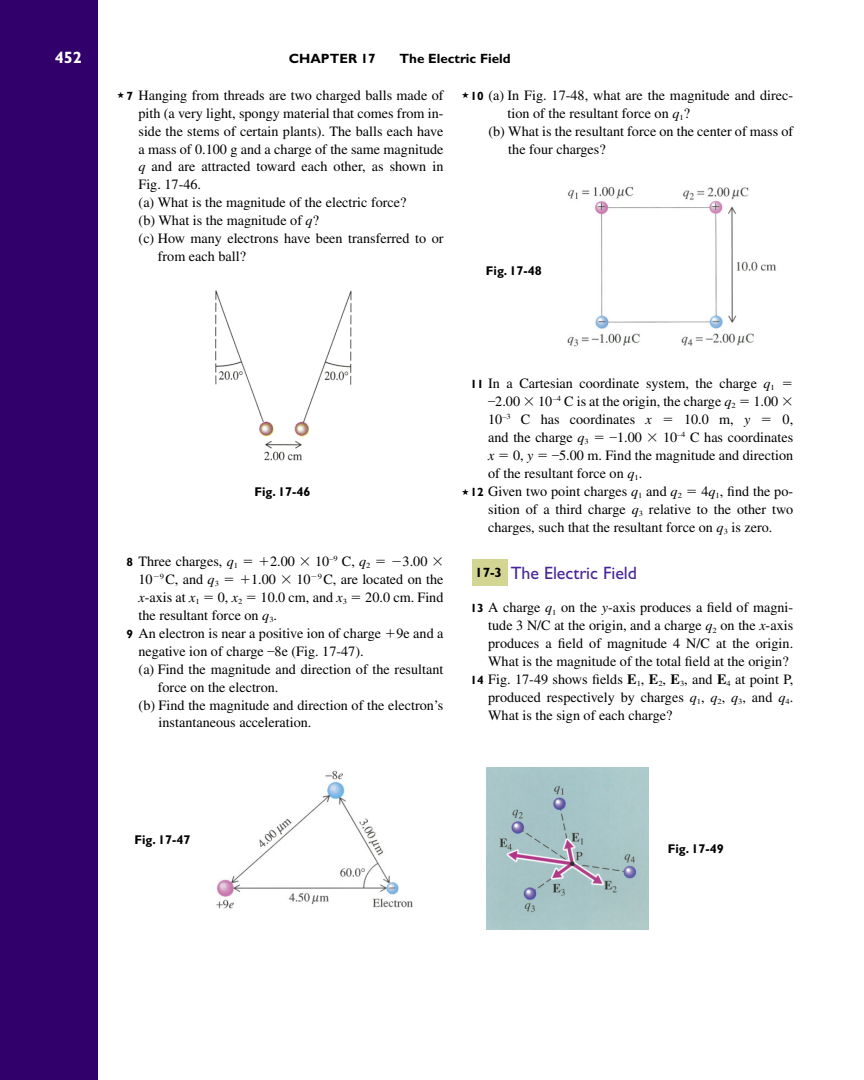
<style>
.page{position:relative;width:864px;height:1080px;background:#fff}
.page>*{position:absolute;margin:0;border:0;box-sizing:border-box;transform-origin:0 0}
.t1{font:18px "Gill Sans Std";color:#482498}
.t2{font:700 16.5px "Gill Sans Std";color:#fff}
.t3{font:14.25px/18px "Times";color:#000}
.t4{font:italic 14.25px "Times";color:#000}
.t5{font:700 13.5px "Gill Sans Std";color:#000}
.t6{font:700 12.75px "Gill Sans Std";color:#000}
.s1{font-family:"Gill Sans Std";font-weight:700;font-size:12px}
.s2{font-style:italic}
.s3{font-weight:700}
</style>
<div class="page">
<div style="left:0;top:0;width:98px;height:1080px;background:#31006a"></div>
<div style="left:472px;top:559px;width:35px;height:26px;background:#d3d693"></div>
<img style="left:216px;top:770px;width:197px;height:139px">
<img style="left:487px;top:767px;width:162px;height:163px">
<img style="left:567px;top:186px;width:209px;height:161px">
<img style="left:215px;top:290px;width:137px;height:171px">
<p class="t2" style="left:55px;top:52px;width:29px">452</p>
<p class="t5" style="left:289px;top:53px;width:88px">CHAPTER 17</p>
<p class="t5" style="left:400px;top:53px;width:113px">The Electric Field</p>
<p class="t3" style="left:127px;top:87px;width:318px"><span class="s1">7</span> Hanging from threads are two charged balls made of</p>
<p class="t3" style="left:138px;top:105px;width:307px">pith (a very light, spongy material that comes from in-</p>
<p class="t3" style="left:138px;top:123px;width:307px">side the stems of certain plants). The balls each have</p>
<p class="t3" style="left:138px;top:141px;width:307px">a mass of 0.100 g and a charge of the same magnitude</p>
<p class="t3" style="left:138px;top:159px;width:307px"><span class="s2">q</span> and are attracted toward each other, as shown in</p>
<p class="t3" style="left:138px;top:177px;width:64px">Fig. 17-46.</p>
<p class="t3" style="left:139px;top:195px;width:269px">(a) What is the magnitude of the electric force?</p>
<p class="t3" style="left:139px;top:213px;width:182px">(b) What is the magnitude of <span class="s2">q</span>?</p>
<p class="t3" style="left:139px;top:231px;width:306px">(c) How many electrons have been transferred to or</p>
<p class="t3" style="left:158px;top:249px;width:90px">from each ball?</p>
<p class="t3" style="left:470px;top:87px;width:324px"><span class="s1">10</span> (a) In Fig. 17-48, what are the magnitude and direc-</p>
<p class="t3" style="left:508px;top:105px;width:184px">tion of the resultant force on <span class="s2">q</span><sub>1</sub>?</p>
<p class="t3" style="left:488px;top:123px;width:306px">(b) What is the resultant force on the center of mass of</p>
<p class="t3" style="left:508px;top:141px;width:99px">the four charges?</p>
<p class="t6" style="left:486px;top:266px;width:57px">Fig. 17-48</p>
<p class="t6" style="left:254px;top:487px;width:57px">Fig. 17-46</p>
<p class="t3" style="left:127px;top:554px;width:113px"><span class="s1">8</span> Three charges, <span class="s2">q</span><sub>1</sub></p>
<p class="t3" style="left:270px;top:554px;width:102px">2.00 ✓ 10 <sup>9</sup> C, <span class="s2">q</span><sub>2</sub></p>
<p class="t3" style="left:403px;top:554px;width:42px">3.00 ✓</p>
<p class="t3" style="left:138px;top:572px;width:82px">10 <sup>9</sup> C, and <span class="s2">q</span><sub>3</sub></p>
<p class="t3" style="left:251px;top:572px;width:194px">1.00 ✓ 10 <sup>9</sup> C, are located on the</p>
<p class="t3" style="left:138px;top:590px;width:63px"><span class="s2">x</span>-axis at <span class="s2">x</span><sub>1</sub></p>
<p class="t3" style="left:218px;top:590px;width:26px">0, <span class="s2">x</span><sub>2</sub></p>
<p class="t3" style="left:261px;top:590px;width:88px">10.0 cm, and <span class="s2">x</span><sub>3</sub></p>
<p class="t3" style="left:365px;top:590px;width:80px">20.0 cm. Find</p>
<p class="t3" style="left:138px;top:608px;width:140px">the resultant force on <span class="s2">q</span><sub>3</sub>.</p>
<p class="t3" style="left:127px;top:625px;width:318px"><span class="s1">9</span> An electron is near a positive ion of charge 9e and a</p>
<p class="t3" style="left:138px;top:643px;width:227px">negative ion of charge 8e (Fig. 17-47).</p>
<p class="t3" style="left:139px;top:661px;width:306px">(a) Find the magnitude and direction of the resultant</p>
<p class="t3" style="left:158px;top:679px;width:122px">force on the electron.</p>
<p class="t3" style="left:139px;top:697px;width:306px">(b) Find the magnitude and direction of the electron’s</p>
<p class="t3" style="left:159px;top:715px;width:154px">instantaneous acceleration.</p>
<p class="t3" style="left:495px;top:376px;width:281px;text-indent:-25px"><span class="s1">11</span> In a Cartesian coordinate system, the charge <span class="s2">q</span><sub>1<br></sub>2.00 ✓ 10 <sup>4</sup> C is at the origin, the charge <span class="s2">q</span><sub>2</sub></p>
<p class="t3" style="left:754px;top:394px;width:41px">1.00 ✓</p>
<p class="t3" style="left:488px;top:412px;width:165px">10 <sup>3</sup> C has coordinates <span class="s2">x</span></p>
<p class="t3" style="left:684px;top:412px;width:68px">10.0 m, <span class="s2">y</span></p>
<p class="t3" style="left:783px;top:412px;width:12px">0,</p>
<p class="t3" style="left:488px;top:430px;width:102px">and the charge <span class="s2">q</span><sub>3</sub></p>
<p class="t3" style="left:617px;top:430px;width:178px">1.00 ✓ 10 <sup>4</sup> C has coordinates</p>
<p class="t4" style="left:488px;top:450px;width:8px">x</p>
<p class="t3" style="left:513px;top:448px;width:22px">0, <span class="s2">y</span></p>
<p class="t3" style="left:559px;top:448px;width:236px">5.00 m. Find the magnitude and direction</p>
<p class="t3" style="left:488px;top:466px;width:156px">of the resultant force on <span class="s2">q</span><sub>1</sub>.</p>
<p class="t3" style="left:470px;top:483px;width:213px"><span class="s1">12</span> Given two point charges <span class="s2">q</span><sub>1</sub> and <span class="s2">q</span><sub>2</sub></p>
<p class="t3" style="left:488px;top:483px;width:307px;text-align:justify;text-indent:213px">4<span class="s2">q</span><sub>1</sub>, find the po&shy;sition of a third charge <span class="s2">q</span><sub>3</sub> relative to the other two charges, such that the resultant force on <span class="s2">q</span><sub>3</sub> is zero.</p>
<p class="t1" style="left:511px;top:566px;width:128px">The Electric Field</p>
<p class="t3" style="left:470px;top:600px;width:324px"><span class="s1">13</span> A charge <span class="s2">q</span><sub>1</sub> on the <span class="s2">y</span>-axis produces a field of magni-</p>
<p class="t3" style="left:488px;top:618px;width:307px">tude 3 N/C at the origin, and a charge <span class="s2">q</span><sub>2</sub> on the <span class="s2">x</span>-axis</p>
<p class="t3" style="left:488px;top:636px;width:307px">produces a field of magnitude 4 N/C at the origin.</p>
<p class="t3" style="left:488px;top:654px;width:302px">What is the magnitude of the total field at the origin?</p>
<p class="t3" style="left:470px;top:672px;width:324px"><span class="s1">14</span> Fig. 17-49 shows fields <span class="s3">E</span><sub>1</sub>, <span class="s3">E</span><sub>2</sub>, <span class="s3">E</span><sub>3</sub>, and <span class="s3">E</span><sub>4</sub> at point P,</p>
<p class="t3" style="left:488px;top:690px;width:307px">produced respectively by charges <span class="s2">q</span><sub>1</sub>, <span class="s2">q</span><sub>2</sub>, <span class="s2">q</span><sub>3</sub>, and <span class="s2">q</span><sub>4</sub>.</p>
<p class="t3" style="left:488px;top:708px;width:186px">What is the sign of each charge?</p>
<p class="t5" style="left:475px;top:568px;width:28px">17-3</p>
<p class="t6" style="left:135px;top:835px;width:57px">Fig. 17-47</p>
<p class="t6" style="left:668px;top:844px;width:57px">Fig. 17-49</p>
</div>
